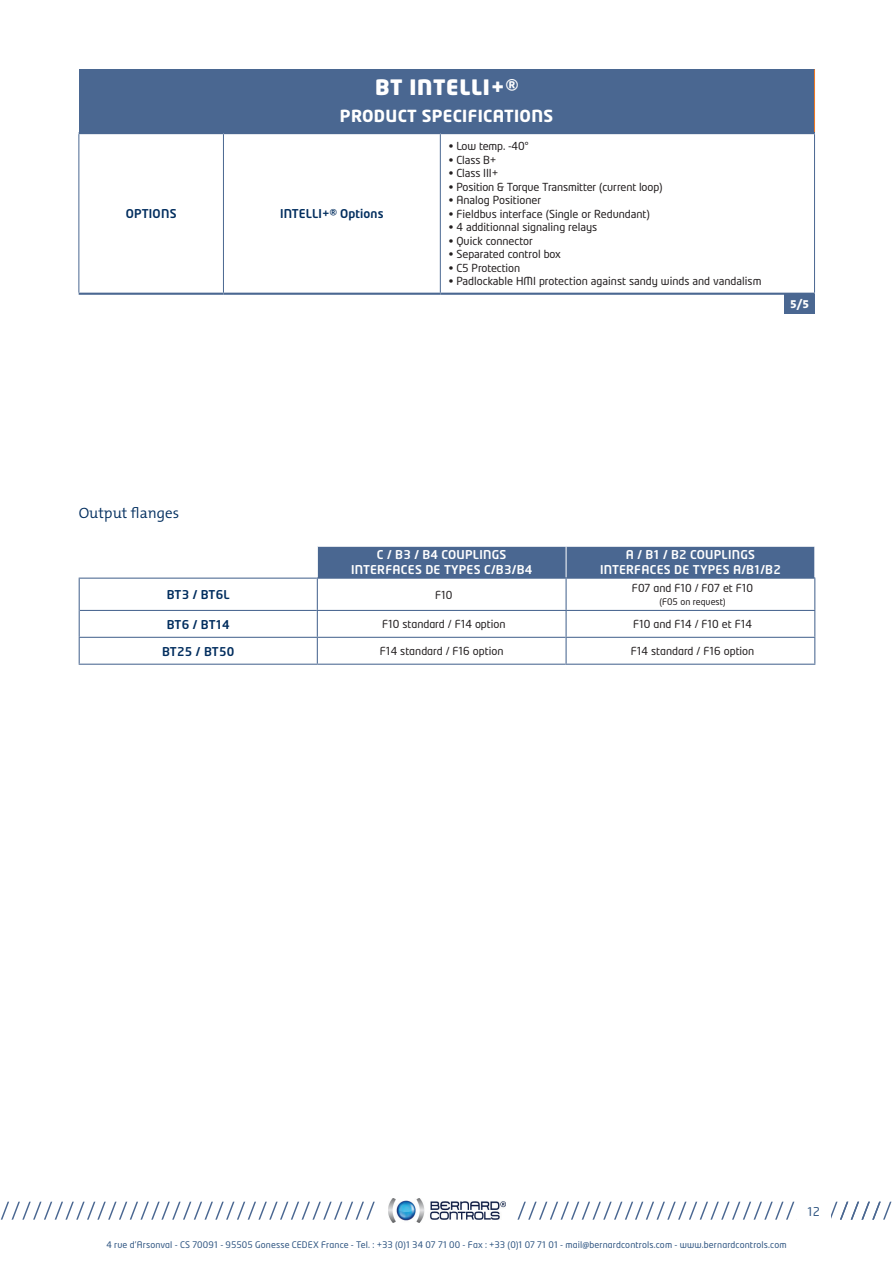
<style>
.page{position:relative;width:893px;height:1263px;background:#fff}
.page>*{position:absolute;margin:0;border:0;box-sizing:border-box;transform-origin:0 0}
.t1{font:900 21px "Neo Tech";letter-spacing:.04em;color:#fff}
.t2{font:700 16.5px "Neo Tech";letter-spacing:.02em;color:#fff}
.t3{font:300 15px "The Mix B4";color:#002d5e}
.t4{font:500 12px/14.4px "Neo Tech";letter-spacing:.02em;color:#fff;text-align:center}
.t5{font:500 12px "Neo Tech";letter-spacing:.01em;color:#002d5e}
.t6{font:800 12px "The Mix B8";color:#fff}
.t7{font:12px "Neo Tech";color:#315783}
.t8{font:10.95px "Neo Tech Alt";color:#231f20}
.t9{font:10.95px "Neo Tech";color:#231f20}
.t10{font:9px "Neo Tech";letter-spacing:.015em;color:#315783}
.t11{font:9px "Neo Tech";color:#231f20}
.s1{font-weight:700}
</style>
<div class="page">
<svg style="left:1px;top:1202px;width:374px;height:17px"></svg>
<svg style="left:517px;top:1202px;width:374px;height:17px"></svg>
<div style="left:797px;top:1201px;width:33px;height:20px;background:#fff"></div>
<img style="left:389px;top:1198px;width:117px;height:24px">
<div style="left:79px;top:69px;width:735px;height:64px;background:#4a6791"></div>
<svg style="left:80px;top:134px;width:360px;height:159px"></svg>
<hr style="left:814px;top:69px;width:1px;height:63px;background:#f47921">
<hr style="left:79px;top:134px;width:1px;height:159px;background:#4a6791">
<hr style="left:223px;top:134px;width:1px;height:159px;background:#4a6791">
<hr style="left:440px;top:134px;width:1px;height:159px;background:#4a6791">
<hr style="left:814px;top:134px;width:1px;height:159px;background:#4a6791">
<hr style="left:79px;top:132px;width:144px;height:2px;background:#4a6791">
<hr style="left:223px;top:132px;width:217px;height:2px;background:#4a6791">
<hr style="left:440px;top:132px;width:375px;height:2px;background:#4a6791">
<hr style="left:79px;top:293px;width:144px;height:2px;background:#4a6791">
<hr style="left:223px;top:293px;width:217px;height:2px;background:#4a6791">
<hr style="left:440px;top:293px;width:375px;height:2px;background:#4a6791">
<div style="left:784px;top:295px;width:30px;height:19px;background:#4a6791"></div>
<div style="left:318px;top:547px;width:497px;height:31px;background:#4a6791"></div>
<hr style="left:566px;top:546px;width:1px;height:32px;background:#fff">
<hr style="left:79px;top:578px;width:238px;height:1px;background:#4a6791">
<hr style="left:80px;top:610px;width:237px;height:1px;background:#4a6791">
<hr style="left:318px;top:637px;width:248px;height:1px;background:#4a6791">
<hr style="left:79px;top:664px;width:238px;height:1px;background:#4a6791">
<hr style="left:317px;top:664px;width:249px;height:1px;background:#4a6791">
<hr style="left:79px;top:579px;width:1px;height:31px;background:#4a6791">
<hr style="left:317px;top:578px;width:249px;height:1px;background:#4a6791">
<hr style="left:317px;top:579px;width:1px;height:31px;background:#4a6791">
<hr style="left:566px;top:578px;width:249px;height:1px;background:#4a6791">
<hr style="left:566px;top:579px;width:1px;height:31px;background:#4a6791">
<hr style="left:814px;top:579px;width:1px;height:31px;background:#4a6791">
<svg style="left:79px;top:610px;width:1px;height:54px"></svg>
<hr style="left:317px;top:610px;width:249px;height:1px;background:#4a6791">
<hr style="left:566px;top:610px;width:249px;height:1px;background:#4a6791">
<hr style="left:79px;top:637px;width:239px;height:1px;background:#4a6791">
<svg style="left:317px;top:611px;width:1px;height:53px"></svg>
<hr style="left:566px;top:637px;width:249px;height:1px;background:#4a6791">
<svg style="left:566px;top:611px;width:1px;height:53px"></svg>
<svg style="left:814px;top:611px;width:1px;height:53px"></svg>
<hr style="left:566px;top:664px;width:249px;height:1px;background:#4a6791">
<h1 class="t1" style="left:375px;top:73px;width:145px">BT INTELLI+<span class="s1">®</span></h1>
<h2 class="t2" style="left:340px;top:105px;width:215px">PRODUCT SPECIFICATIONS</h2>
<p class="t5" style="left:126px;top:206px;width:52px">OPTIONS</p>
<p class="t5" style="left:280px;top:206px;width:105px">INTELLI+® Options</p>
<p class="t8" style="left:449px;top:139px;width:81px">• Low temp. -40°</p>
<p class="t8" style="left:449px;top:153px;width:49px">• Class B+</p>
<p class="t8" style="left:449px;top:166px;width:51px">• Class III+</p>
<p class="t8" style="left:449px;top:180px;width:215px">• Position &amp; Torque Transmitter (current loop)</p>
<p class="t8" style="left:449px;top:193px;width:94px">• Analog Positioner</p>
<p class="t8" style="left:449px;top:207px;width:203px">• Fieldbus interface (Single or Redundant)</p>
<p class="t8" style="left:449px;top:220px;width:150px">• 4 additionnal signaling relays</p>
<p class="t8" style="left:449px;top:234px;width:86px">• Quick connector</p>
<p class="t8" style="left:449px;top:247px;width:114px">• Separated control box</p>
<p class="t8" style="left:449px;top:261px;width:73px">• C5 Protection</p>
<p class="t8" style="left:449px;top:274px;width:314px">• Padlockable HMI protection against sandy winds and vandalism</p>
<p class="t6" style="left:790px;top:298px;width:21px">5/5</p>
<h3 class="t3" style="left:79px;top:505px;width:102px">Output flanges</h3>
<p class="t4" style="left:351px;top:547px;width:183px">C / B3 / B4 COUPLINGS<br>INTERFACES DE TYPES C/B3/B4</p>
<p class="t4" style="left:600px;top:547px;width:182px">A / B1 / B2 COUPLINGS<br>INTERFACES DE TYPES A/B1/B2</p>
<p class="t5" style="left:167px;top:587px;width:65px">BT3 / BT6L</p>
<p class="t9" style="left:435px;top:588px;width:19px">F10</p>
<p class="t9" style="left:632px;top:581px;width:123px">F07 and F10 / F07 et F10</p>
<p class="t11" style="left:659px;top:596px;width:68px">(F05 on request)</p>
<p class="t5" style="left:167px;top:617px;width:64px">BT6 / BT14</p>
<p class="t9" style="left:382px;top:617px;width:125px">F10 standard / F14 option</p>
<p class="t9" style="left:633px;top:617px;width:121px">F10 and F14 / F10 et F14</p>
<p class="t5" style="left:162px;top:644px;width:74px">BT25 / BT50</p>
<p class="t9" style="left:380px;top:644px;width:125px">F14 standard / F16 option</p>
<p class="t9" style="left:631px;top:644px;width:125px">F14 standard / F16 option</p>
<p class="t7" style="left:807px;top:1204px;width:14px">12</p>
<p class="t10" style="left:106px;top:1239px;width:682px">4 rue d’Arsonval - CS 70091 - 95505 Gonesse CEDEX France - Tel. : +33 (0)1 34 07 71 00 - Fax : +33 (0)1 07 71 01 - mail@bernardcontrols.com - www.bernardcontrols.com</p>
</div>
